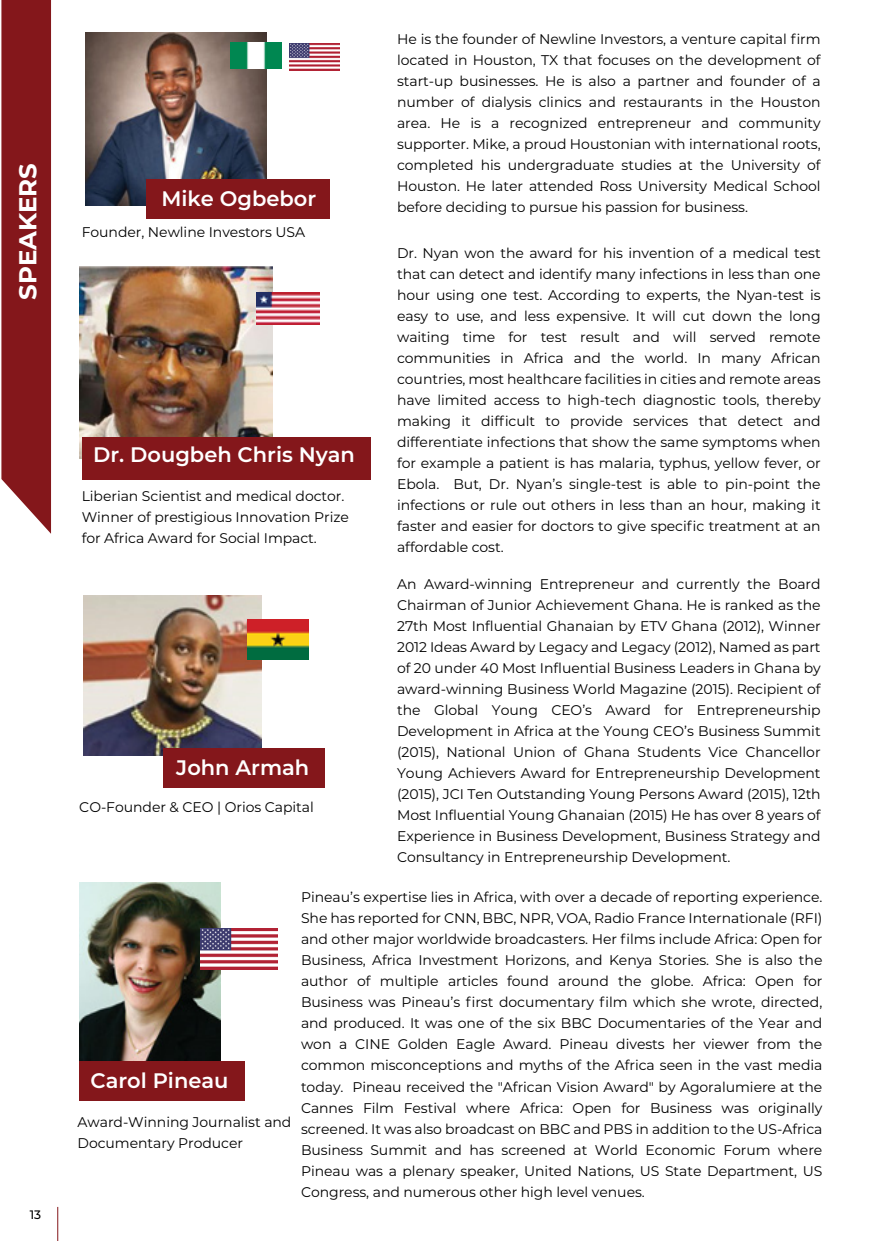
<style>
.page{position:relative;width:893px;height:1241px;background:#fff}
.page>*{position:absolute;margin:0;border:0;box-sizing:border-box;transform-origin:0 0}
.t1{font:700 24.5px "Montserrat";color:#fff}
.t2{font:600 21px "Montserrat";color:#fff}
.t3{font:14px/21px "Montserrat";letter-spacing:-.005em;color:#000;text-align:justify}
.t4{font:500 12.25px "Montserrat";color:#000}
</style>
<div class="page">
<img style="left:79px;top:882px;width:141px;height:178px">
<img style="left:83px;top:595px;width:178px;height:160px">
<img style="left:80px;top:266px;width:193px;height:192px">
<img style="left:86px;top:32px;width:181px;height:174px">
<hr style="left:57px;top:1206px;width:1px;height:34px;background:#84171b">
<svg style="left:1px;top:0;width:50px;height:533px;background:#8c262a"></svg>
<div style="left:147px;top:179px;width:183px;height:39px;background:#84171b"></div>
<div style="left:82px;top:437px;width:288px;height:42px;background:#84171b"></div>
<div style="left:163px;top:747px;width:161px;height:40px;background:#84171b"></div>
<div style="left:79px;top:1060px;width:166px;height:40px;background:#84171b"></div>
<img style="left:200px;top:928px;width:77px;height:41px">
<img style="left:248px;top:619px;width:61px;height:40px">
<img style="left:257px;top:292px;width:62px;height:32px">
<img style="left:290px;top:44px;width:50px;height:26px">
<img style="left:230px;top:42px;width:51px;height:26px">
<h1 class="t1" style="left:10px;top:300px;width:138px;rotate:-90deg">SPEAKERS</h1>
<p class="t4" style="left:30px;top:1205px;width:13px">13</p>
<h2 class="t2" style="left:161px;top:183px;width:156px">Mike Ogbebor</h2>
<p class="t3" style="left:82px;top:221px;width:225px">Founder, Newline Investors USA</p>
<h2 class="t2" style="left:93px;top:440px;width:263px">Dr. Dougbeh Chris Nyan</h2>
<p class="t3" style="left:82px;top:484px;width:269px;text-align:left">Liberian Scientist and medical doctor.<br>Winner of prestigious Innovation Prize for Africa Award for Social Impact.</p>
<h2 class="t2" style="left:176px;top:752px;width:134px">John Armah</h2>
<p class="t3" style="left:79px;top:795px;width:236px">CO-Founder &amp; CEO | Orios Capital</p>
<p class="t3" style="left:397px;top:28px;width:425px">He is the founder of Newline Investors, a venture capital firm located in Houston, TX that focuses on the development of start-up businesses. He is also a partner and founder of a number of dialysis clinics and restaurants in the Houston area. He is a recognized entrepreneur and community supporter. Mike, a proud Houstonian with international roots, completed his undergraduate studies at the University of Houston. He later attended Ross University Medical School before deciding to pursue his passion for business.</p>
<p class="t3" style="left:397px;top:242px;width:425px">Dr. Nyan won the award for his invention of a medical test that can detect and identify many infections in less than one hour using one test. According to experts, the Nyan-test is easy to use, and less expensive. It will cut down the long waiting time for test result and will served remote communities in Africa and the world. In many African countries, most healthcare facilities in cities and remote areas have limited access to high-tech diagnostic tools, thereby making it difficult to provide services that detect and differentiate infections that show the same symptoms when for example a patient is has malaria, typhus, yellow fever, or Ebola. But, Dr. Nyan’s single-test is able to pin-point the infections or rule out others in less than an hour, making it faster and easier for doctors to give specific treatment at an affordable cost.</p>
<p class="t3" style="left:397px;top:573px;width:425px">An Award-winning Entrepreneur and currently the Board Chairman of Junior Achievement Ghana. He is ranked as the 27th Most Influential Ghanaian by ETV Ghana (2012), Winner 2012 Ideas Award by Legacy and Legacy (2012), Named as part of 20 under 40 Most Influential Business Leaders in Ghana by award-winning Business World Magazine (2015). Recipient of the Global Young CEO’s Award for Entrepreneurship Development in Africa at the Young CEO’s Business Summit (2015), National Union of Ghana Students Vice Chancellor Young Achievers Award for Entrepreneurship Development (2015), JCI Ten Outstanding Young Persons Award (2015), 12th Most Influential Young Ghanaian (2015) He has over 8 years of Experience in Business Development, Business Strategy and Consultancy in Entrepreneurship Development.</p>
<h2 class="t2" style="left:90px;top:1065px;width:140px">Carol Pineau</h2>
<p class="t3" style="left:78px;top:1110px;width:215px">Award-Winning Journalist and<br>Documentary Producer</p>
<p class="t3" style="left:301px;top:886px;width:523px">Pineau’s expertise lies in Africa, with over a decade of reporting experience.<br>She has reported for CNN, BBC, NPR, VOA, Radio France Internationale (RFI) and other major worldwide broadcasters. Her films include Africa: Open for Business, Africa Investment Horizons, and Kenya Stories. She is also the author of multiple articles found around the globe. Africa: Open for Business was Pineau’s first documentary film which she wrote, directed, and produced. It was one of the six BBC Documentaries of the Year and won a CINE Golden Eagle Award. Pineau divests her viewer from the common misconceptions and myths of the Africa seen in the vast media today. Pineau received the "African Vision Award" by Agoralumiere at the Cannes Film Festival where Africa: Open for Business was originally screened. It was also broadcast on BBC and PBS in addition to the US-Africa Business Summit and has screened at World Economic Forum where Pineau was a plenary speaker, United Nations, US State Department, US Congress, and numerous other high level venues.</p>
</div>
